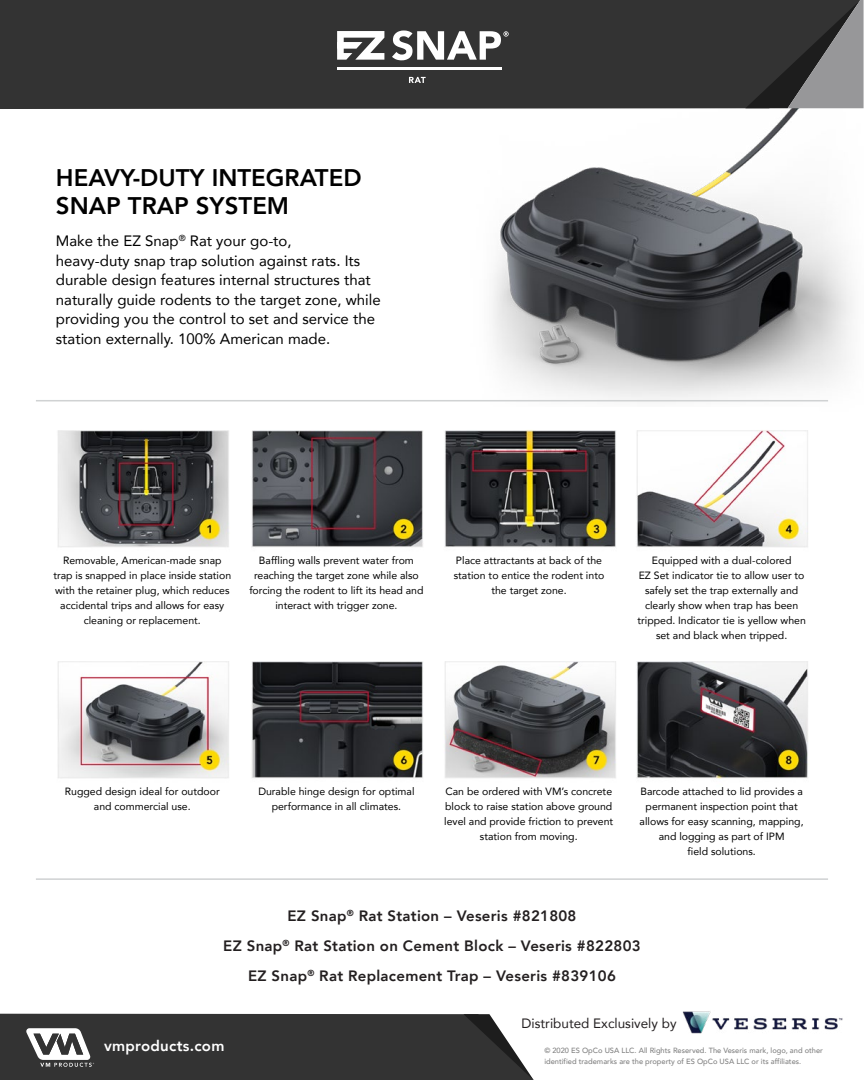
<style>
.page{position:relative;width:864px;height:1080px;background:#fff}
.page>*{position:absolute;margin:0;border:0;box-sizing:border-box;transform-origin:0 0}
.t1{font:800 24px/28.5px "Avenir";color:#000}
.t2{font:15px/19.5px "Avenir";color:#000}
.t3{font:800 15px/30px "Avenir";letter-spacing:.02em;color:#231f20;text-align:center}
.t4{font:800 15px "Avenir";letter-spacing:.02em;color:#fff}
.t5{font:13.5px "Avenir";color:#231f20}
.t6{font:10.5px/15px "Avenir";color:#000;text-align:center}
.t7{font:500 7.5px/10.5px "Avenir";color:#828282}
</style>
<div class="page">
<img style="left:458px;top:108px;width:406px;height:294px">
<div style="left:0;top:0;width:860px;height:109px;background:#333"></div>
<svg style="left:745px;top:0;width:119px;height:108px;background:#515152"></svg>
<hr style="left:36px;top:400px;width:792px;height:1px;background:#d0d2d3">
<svg style="left:0;top:1014px;width:534px;height:66px;background:#414141"></svg>
<img style="left:682px;top:1011px;width:161px;height:23px">
<img style="left:444px;top:661px;width:364px;height:118px">
<img style="left:58px;top:661px;width:365px;height:118px">
<img style="left:444px;top:430px;width:364px;height:118px">
<img style="left:58px;top:430px;width:365px;height:117px">
<hr style="left:36px;top:878px;width:792px;height:2px;background:#d0d2d3">
<svg style="left:337px;top:31px;width:47px;height:29px"></svg>
<svg style="left:409px;top:77px;width:17px;height:6px"></svg>
<hr style="left:337px;top:67px;width:164px;height:2px;background:#fff">
<svg style="left:392px;top:31px;width:117px;height:29px"></svg>
<h1 class="t1" style="left:56px;top:163px;width:307px">HEAVY-DUTY INTEGRATED<br>SNAP TRAP SYSTEM</h1>
<p class="t2" style="left:56px;top:231px;width:326px">Make the EZ Snap<sup>®</sup> Rat your go-to,<br>heavy-duty snap trap solution against rats. Its durable design features internal structures that naturally guide rodents to the target zone, while providing you the control to set and service the station externally. 100% American made.</p>
<p class="t6" style="left:53px;top:553px;width:179px">Removable, American-made snap trap is snapped in place inside station with the retainer plug, which reduces accidental trips and allows for easy cleaning or replacement.</p>
<p class="t6" style="left:249px;top:553px;width:176px">Baffling walls prevent water from reaching the target zone while also forcing the rodent to lift its head and interact with trigger zone.</p>
<p class="t6" style="left:454px;top:553px;width:152px">Place attractants at back of the station to entice the rodent into the target zone.</p>
<p class="t6" style="left:637px;top:553px;width:170px">Equipped with a dual-colored<br>EZ Set indicator tie to allow user to safely set the trap externally and clearly show when trap has been tripped. Indicator tie is yellow when set and black when tripped.</p>
<p class="t6" style="left:65px;top:784px;width:156px">Rugged design ideal for outdoor and commercial use.</p>
<p class="t6" style="left:258px;top:784px;width:158px">Durable hinge design for optimal performance in all climates.</p>
<p class="t6" style="left:444px;top:784px;width:171px">Can be ordered with VM’s concrete block to raise station above ground level and provide friction to prevent station from moving.</p>
<p class="t6" style="left:640px;top:784px;width:165px">Barcode attached to lid provides a permanent inspection point that allows for easy scanning, mapping, and logging as part of IPM<br>field solutions.</p>
<h2 class="t3" style="left:223px;top:901px;width:419px">EZ Snap<sup>®</sup> Rat Station – Veseris #821808<br>EZ Snap<sup>®</sup> Rat Station on Cement Block – Veseris #822803<br>EZ Snap<sup>®</sup> Rat Replacement Trap – Veseris #839106</h2>
<h2 class="t4" style="left:104px;top:1034px;width:122px">vmproducts.com</h2>
<p class="t5" style="left:522px;top:1013px;width:157px">Distributed Exclusively by</p>
<p class="t7" style="left:544px;top:1045px;width:280px">© 2020 ES OpCo USA LLC. All Rights Reserved. The Veseris mark, logo, and other identified trademarks are the property of ES OpCo USA LLC or its affiliates.</p>
</div>
